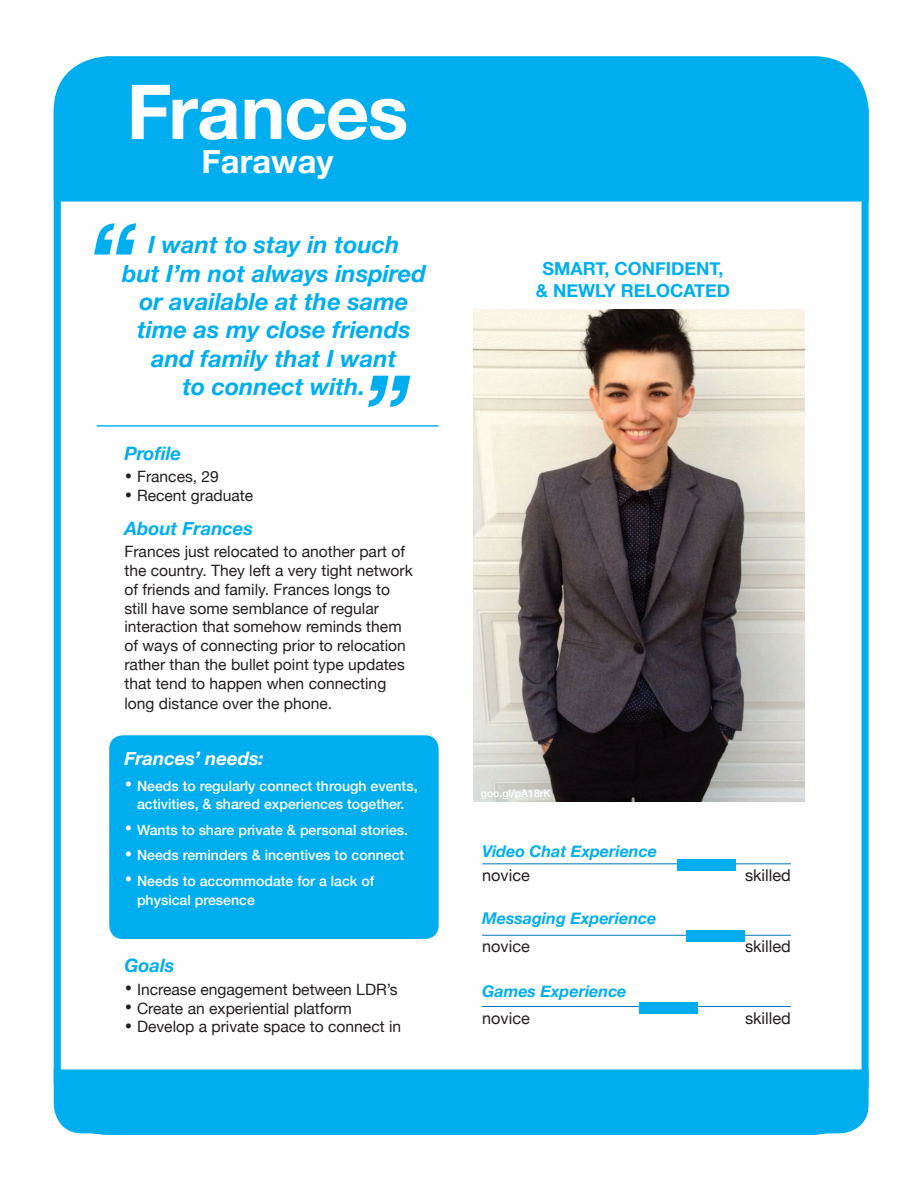
<style>
.page{position:relative;width:918px;height:1188px;background:#fff}
.page>*{position:absolute;margin:0;border:0;box-sizing:border-box;transform-origin:0 0}
.t1{font:italic 500 110.4px "Helvetica Neue";color:#00aeef}
.t2{font:700 75.75px "Helvetica Neue";letter-spacing:-.02em;color:#fff}
.t3{font:700 32.7px "Helvetica Neue";color:#fff}
.t4{font:italic 700 23.7px/28.3px "Helvetica Neue";color:#00aeef;text-align:center}
.t5{font:italic 700 18.45px "Helvetica Neue";color:#00aeef}
.t6{font:italic 700 18.45px "Helvetica Neue";color:#fff}
.t7{font:700 18px/21.6px "Helvetica Neue";color:#00aeef;text-align:center}
.t8{font:16.35px "Helvetica Neue";color:#231f20}
.t9{font:italic 700 16.2px "Helvetica Neue";color:#00aeef}
.t10{font:15.6px/18.8px "Helvetica Neue";color:#231f20}
.t11{font:500 14.1px/18.8px "Helvetica Neue";color:#fff;text-align:center}
.t12{font:500 10.5px "Helvetica Neue";color:#fff}
.s1{font-size:22.5px}
.s2{font-weight:400;font-size:22.5px}
</style>
<div class="page">
<div style="left:53px;top:1069px;width:816px;height:65px;background:#00aeef"></div>
<div style="left:53px;top:64px;width:808px;height:138px;background:#00aeef"></div>
<hr style="left:97px;top:425px;width:342px;height:2px;background:#00aeef">
<div style="left:54px;top:56px;width:815px;height:1079px;border:7px solid #00aeef;border-radius:51px"></div>
<div style="left:109px;top:735px;width:330px;height:204px;background:#00aeef;border-radius:14px"></div>
<img style="left:473px;top:309px;width:332px;height:492px">
<hr style="left:482px;top:863px;width:309px;height:1px;background:#0077b9">
<hr style="left:482px;top:935px;width:309px;height:1px;background:#0077b9">
<hr style="left:482px;top:1006px;width:309px;height:1px;background:#0077b9">
<div style="left:677px;top:859px;width:59px;height:12px;background:#00aeef"></div>
<div style="left:686px;top:931px;width:59px;height:11px;background:#00aeef"></div>
<div style="left:639px;top:1002px;width:59px;height:11px;background:#00aeef"></div>
<h2 class="t2" style="left:127px;top:52px;width:283px">Frances</h2>
<h3 class="t3" style="left:202px;top:136px;width:133px">Faraway</h3>
<h1 class="t1" style="left:86px;top:168px;width:51px">“</h1>
<h3 class="t4" style="left:122px;top:231px;width:305px">I want to stay in touch<br>but I’m not always inspired or available at the same time as my close friends and family that I want<br>to connect with.</h3>
<h1 class="t1" style="left:360px;top:321px;width:51px">”</h1>
<p class="t5" style="left:124px;top:439px;width:58px">Profile</p>
<p class="t10" style="left:124px;top:468px;width:96px"><span class="s1">•</span> Frances, 29</p>
<p class="t10" style="left:124px;top:487px;width:130px"><span class="s1">•</span> Recent graduate</p>
<p class="t5" style="left:124px;top:513px;width:130px">About Frances</p>
<p class="t10" style="left:124px;top:543px;width:290px">Frances just relocated to another part of the country. They left a very tight network of friends and family. Frances longs to still have some semblance of regular interaction that somehow reminds them of ways of connecting prior to relocation rather than the bullet point type updates that tend to happen when connecting</p>
<p class="t10" style="left:124px;top:695px;width:209px">long distance over the phone.</p>
<p class="t6" style="left:124px;top:744px;width:141px">Frances’ needs:</p>
<p class="t11" style="left:124px;top:775px;width:295px"><span class="s2">•</span> Needs to regularly connect through events, activities, &amp; shared experiences together.</p>
<p class="t11" style="left:124px;top:819px;width:285px"><span class="s2">•</span> Wants to share private &amp; personal stories.</p>
<p class="t11" style="left:124px;top:845px;width:281px"><span class="s2">•</span> Needs reminders &amp; incentives to connect</p>
<p class="t11" style="left:137px;top:870px;width:239px;text-align:left;text-indent:-13px"><span class="s2">•</span> Needs to accommodate for a lack of physical presence</p>
<p class="t5" style="left:124px;top:951px;width:51px">Goals</p>
<p class="t10" style="left:124px;top:981px;width:275px"><span class="s1">•</span> Increase engagement between LDR’s</p>
<p class="t10" style="left:124px;top:1000px;width:229px"><span class="s1">•</span> Create an experiential platform</p>
<p class="t10" style="left:124px;top:1018px;width:278px"><span class="s1">•</span> Develop a private space to connect in</p>
<p class="t7" style="left:536px;top:258px;width:196px">SMART, CONFIDENT, &amp; NEWLY RELOCATED</p>
<p class="t12" style="left:481px;top:784px;width:72px">goo.gl/pA18rK</p>
<p class="t9" style="left:482px;top:839px;width:176px">Video Chat Experience</p>
<p class="t8" style="left:482px;top:863px;width:49px">novice</p>
<p class="t9" style="left:482px;top:906px;width:176px">Messaging Experience</p>
<p class="t8" style="left:482px;top:935px;width:49px">novice</p>
<p class="t9" style="left:482px;top:979px;width:146px">Games Experience</p>
<p class="t8" style="left:482px;top:1006px;width:49px">novice</p>
<p class="t8" style="left:745px;top:863px;width:47px">skilled</p>
<p class="t8" style="left:745px;top:935px;width:47px">skilled</p>
<p class="t8" style="left:745px;top:1006px;width:47px">skilled</p>
</div>
